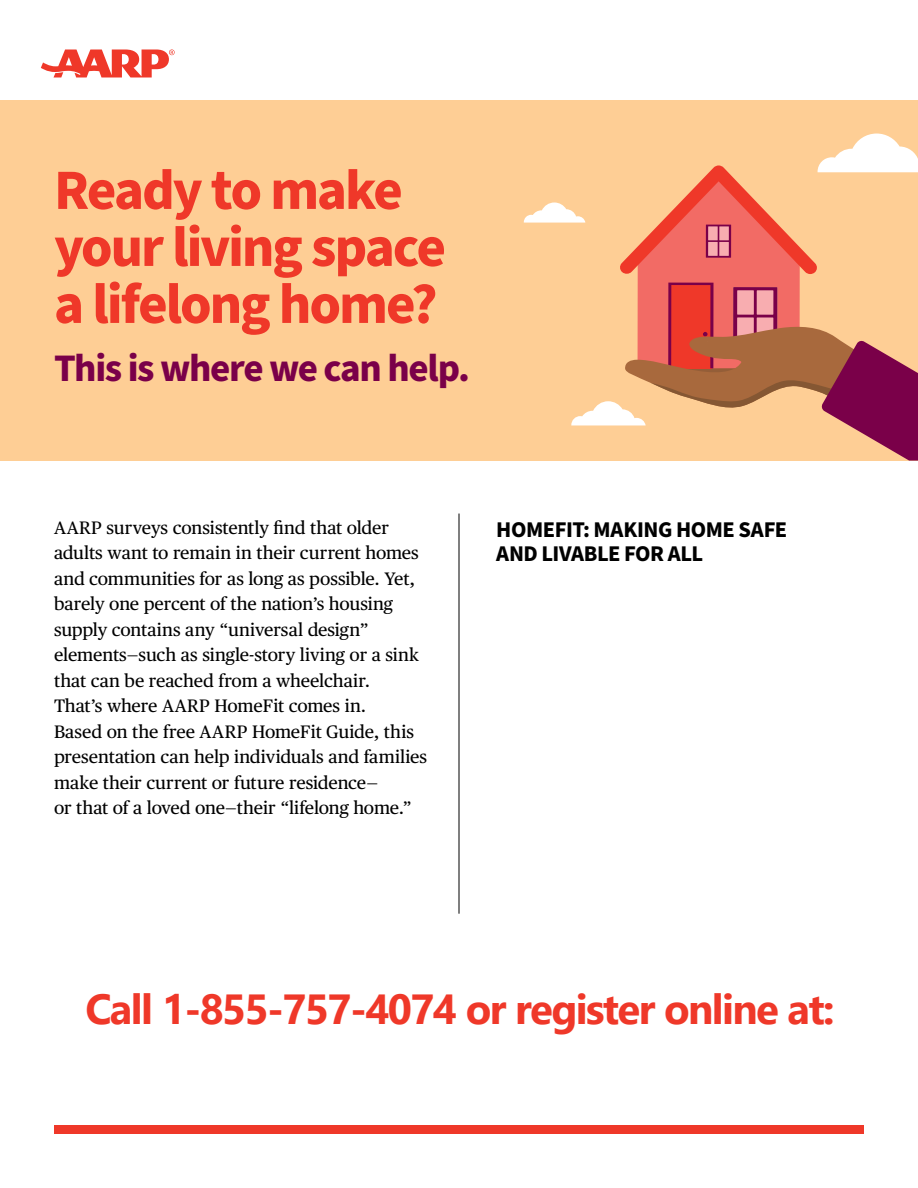
<style>
.page{position:relative;width:918px;height:1188px;background:#fff}
.page>*{position:absolute;margin:0;border:0;box-sizing:border-box;transform-origin:0 0}
.t1{font:700 57px/57px "Source Sans Pro";letter-spacing:-.04em;color:#ef3829}
.t2{font:700 42px "Segoe UI";letter-spacing:-.04em;color:#ef3829}
.t3{font:700 39px "Source Sans Pro";letter-spacing:-.035em;color:#7a0049}
.t4{font:700 22.5px/24px "Source Sans Pro";letter-spacing:-.02em;color:#000}
.t5{font:18px/25.5px "Publico Text";letter-spacing:-.005em;color:#000}
</style>
<div class="page">
<div style="left:0;top:100px;width:918px;height:361px;background:#fece95"></div>
<svg style="left:524px;top:134px;width:394px;height:327px"></svg>
<svg style="left:41px;top:49px;width:134px;height:28px"></svg>
<hr style="left:459px;top:514px;width:1px;height:400px;background:#000">
<div style="left:54px;top:1125px;width:810px;height:9px;background:#ef3829"></div>
<h1 class="t1" style="left:54px;top:163px;width:394px">Ready to make your living space a lifelong home?</h1>
<h3 class="t3" style="left:54px;top:342px;width:418px">This is where we can help.</h3>
<p class="t5" style="left:54px;top:513px;width:375px">AARP surveys consistently find that older adults want to remain in their current homes and communities for as long as possible. Yet, barely one percent of the nation’s housing supply contains any “universal design” elements—such as single-story living or a sink that can be reached from a wheelchair.<br>That’s where AARP HomeFit comes in.<br>Based on the free AARP HomeFit Guide, this presentation can help individuals and families make their current or future residence—<br>or that of a loved one—their “lifelong home.”</p>
<p class="t4" style="left:496px;top:518px;width:292px">HOMEFIT: MAKING HOME SAFE<br>AND LIVABLE FOR ALL</p>
<h2 class="t2" style="left:85px;top:970px;width:751px">Call 1-855-757-4074 or register online at:</h2>
</div>
